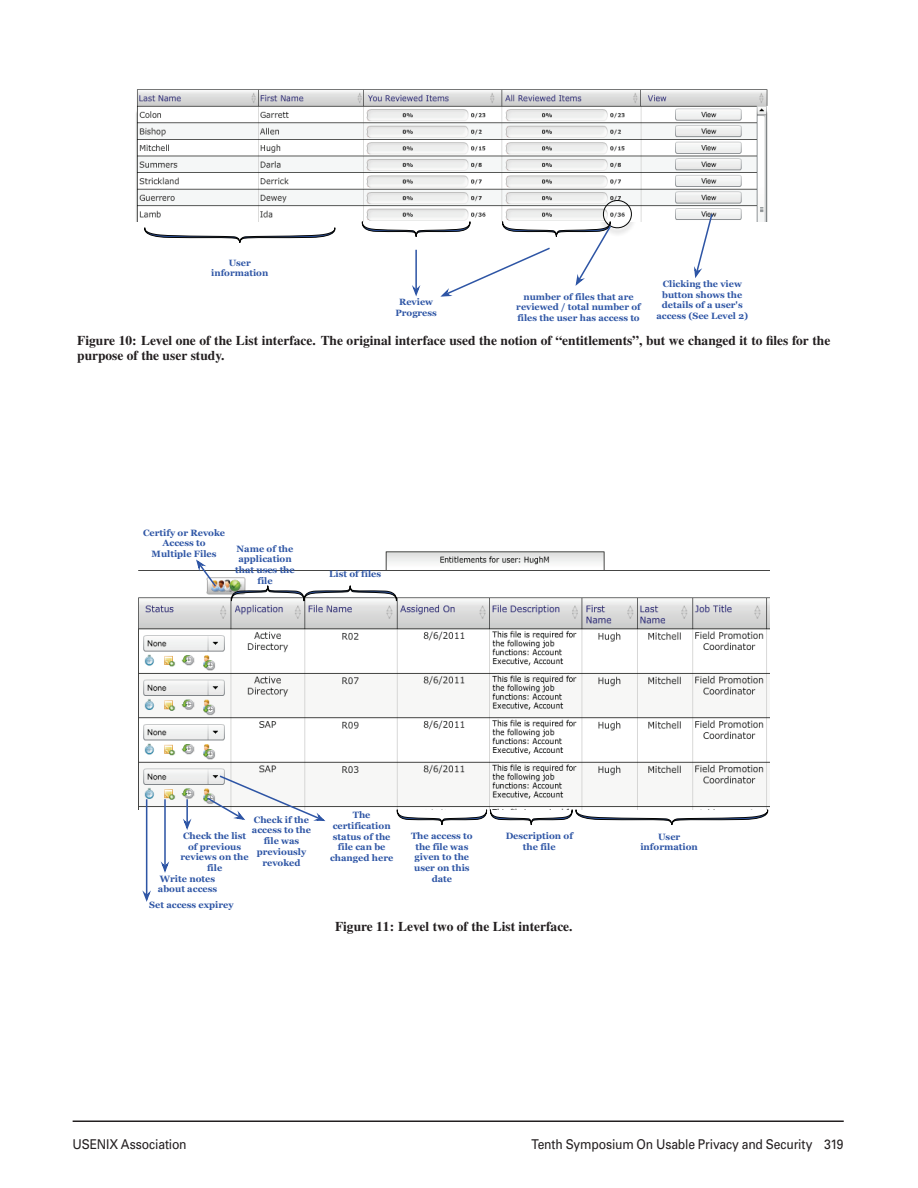
<style>
.page{position:relative;width:918px;height:1188px;background:#fff}
.page>*{position:absolute;margin:0;border:0;box-sizing:border-box;transform-origin:0 0}
.t1{font:500 13.5px/15.8px "Nimbus Rom No 9 L";color:#231f20}
.t2{font:13.5px "Univers";letter-spacing:-.01em;color:#231f20;scale:.9 1}
.t3{font:700 9.15px/10.6px "Georgia";color:#2e55a5;text-align:center}
</style>
<div class="page">
<hr style="left:73px;top:1120px;width:771px;height:2px;background:#231f20">
<img style="left:136px;top:89px;width:632px;height:133px">
<svg style="left:144px;top:227px;width:192px;height:16px"></svg>
<svg style="left:360px;top:198px;width:274px;height:99px"></svg>
<svg style="left:693px;top:212px;width:21px;height:66px"></svg>
<img style="left:138px;top:551px;width:632px;height:259px">
<svg style="left:230px;top:586px;width:168px;height:15px"></svg>
<svg style="left:396px;top:810px;width:373px;height:15px"></svg>
<svg style="left:206px;top:774px;width:120px;height:48px"></svg>
<hr style="left:186px;top:799px;width:2px;height:25px;background:#2e55a5">
<svg style="left:183px;top:816px;width:9px;height:14px"></svg>
<svg style="left:195px;top:559px;width:23px;height:29px"></svg>
<hr style="left:164px;top:799px;width:2px;height:68px;background:#2e55a5">
<svg style="left:160px;top:858px;width:10px;height:15px"></svg>
<hr style="left:146px;top:799px;width:1px;height:97px;background:#2e55a5">
<svg style="left:142px;top:887px;width:9px;height:15px"></svg>
<p class="t3" style="left:211px;top:257px;width:59px">User information</p>
<p class="t3" style="left:657px;top:278px;width:93px">Clicking the view button shows the details of a user's access (See Level 2)</p>
<h1 class="t1" style="left:77px;top:333px;width:755px">Figure 10: Level one of the List interface. The original interface used the notion of “entitlements”, but we changed it to files for the purpose of the user study.</h1>
<p class="t3" style="left:395px;top:296px;width:43px">Review<br>Progress</p>
<p class="t3" style="left:516px;top:291px;width:126px">number of files that are reviewed / total number of files the user has access to</p>
<p class="t3" style="left:143px;top:527px;width:84px">Certify or Revoke<br>Access to<br>Multiple Files</p>
<p class="t3" style="left:235px;top:543px;width:61px">Name of the application that uses the file</p>
<p class="t3" style="left:329px;top:568px;width:53px">List of files</p>
<p class="t3" style="left:252px;top:814px;width:61px">Check if the access to the file was previously revoked</p>
<p class="t3" style="left:181px;top:830px;width:70px">Check the list of previous reviews on the file</p>
<p class="t3" style="left:158px;top:873px;width:61px;text-align:left">Write notes about access</p>
<p class="t3" style="left:149px;top:899px;width:86px">Set access expirey</p>
<p class="t3" style="left:330px;top:809px;width:65px">The certification status of the file can be changed here</p>
<p class="t3" style="left:411px;top:830px;width:63px">The access to the file was given to the user on this date</p>
<p class="t3" style="left:506px;top:830px;width:69px">Description of the file</p>
<h1 class="t1" style="left:335px;top:919px;width:239px">Figure 11: Level two of the List interface.</h1>
<p class="t3" style="left:640px;top:831px;width:59px">User information</p>
<h1 class="t2" style="left:73px;top:1136px;width:128px">USENIX Association</h1>
<h1 class="t2" style="left:531px;top:1136px;width:348px">Tenth Symposium On Usable Privacy and Security 319</h1>
</div>
